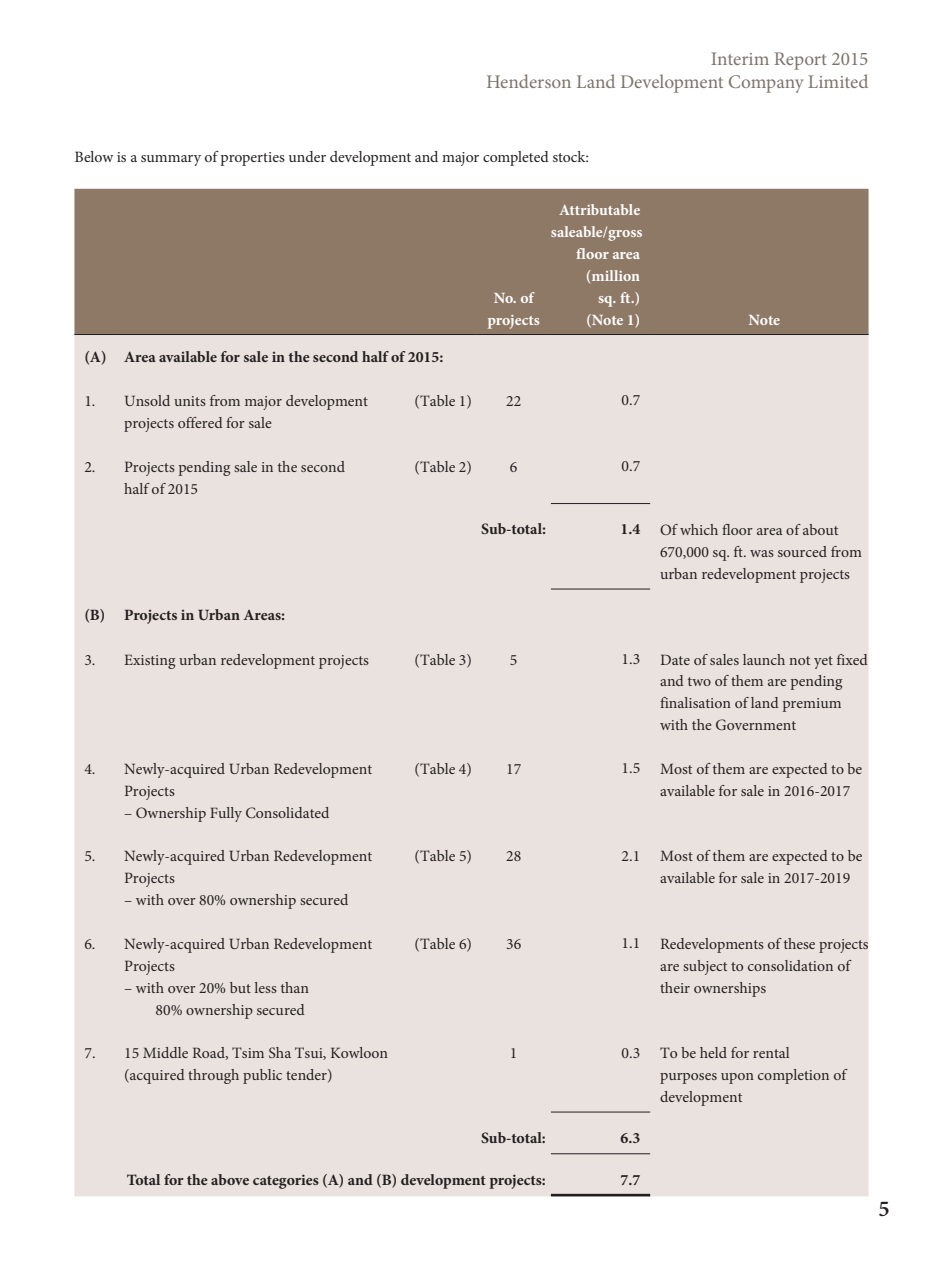
<style>
.page{position:relative;width:943px;height:1265px;background:#fff}
.page>*{position:absolute;margin:0;border:0;box-sizing:border-box;transform-origin:0 0}
.t1{font:600 22.75px "Minion Pro";color:#231f20}
.t2{font:19.25px/22.8px "Minion Pro";color:#7a746d;text-align:right}
.t3{font:15.75px/21.9px "Minion Pro";color:#231f20}
.t4{font:700 15.75px "Minion Pro";color:#231f20}
.t5{font:700 15.75px/21.9px "Minion Pro";color:#fff;text-align:center}
</style>
<div class="page">
<div style="left:74px;top:189px;width:794px;height:145px;background:#8e7866"></div>
<div style="left:74px;top:335px;width:794px;height:861px;background:#eae2df"></div>
<hr style="left:74px;top:334px;width:40px;height:1px;background:#231f20">
<hr style="left:114px;top:334px;width:288px;height:1px;background:#231f20">
<hr style="left:402px;top:334px;width:74px;height:1px;background:#231f20">
<hr style="left:476px;top:334px;width:75px;height:1px;background:#231f20">
<hr style="left:551px;top:334px;width:99px;height:1px;background:#231f20">
<hr style="left:650px;top:334px;width:218px;height:1px;background:#231f20">
<hr style="left:551px;top:503px;width:99px;height:1px;background:#231f20">
<hr style="left:551px;top:589px;width:99px;height:1px;background:#231f20">
<hr style="left:551px;top:1112px;width:99px;height:1px;background:#231f20">
<hr style="left:551px;top:1153px;width:99px;height:1px;background:#231f20">
<hr style="left:551px;top:1194px;width:99px;height:2px;background:#231f20">
<p class="t2" style="left:486px;top:48px;width:384px">Interim Report 2015<br>Henderson Land Development Company Limited</p>
<p class="t3" style="left:74px;top:146px;width:516px">Below is a summary of properties under development and major completed stock:</p>
<p class="t5" style="left:487px;top:287px;width:54px">No. of projects</p>
<p class="t5" style="left:551px;top:199px;width:93px;text-align:right">Attributable saleable/gross floor area (million<br>sq. ft.)<br>(Note 1)</p>
<p class="t5" style="left:748px;top:309px;width:33px">Note</p>
<p class="t4" style="left:84px;top:345px;width:360px">(A) Area available for sale in the second half of 2015:</p>
<p class="t3" style="left:124px;top:390px;width:245px;text-indent:-40px">1. Unsold units from major development projects offered for sale</p>
<p class="t3" style="left:414px;top:390px;width:59px">(Table 1)</p>
<p class="t3" style="left:506px;top:390px;width:17px">22</p>
<p class="t3" style="left:621px;top:389px;width:20px">0.7</p>
<p class="t3" style="left:124px;top:456px;width:222px;text-indent:-40px">2. Projects pending sale in the second half of 2015</p>
<p class="t3" style="left:414px;top:456px;width:59px">(Table 2)</p>
<p class="t3" style="left:510px;top:456px;width:9px">6</p>
<p class="t3" style="left:621px;top:455px;width:20px">0.7</p>
<p class="t4" style="left:481px;top:518px;width:66px">Sub-total:</p>
<p class="t4" style="left:620px;top:518px;width:21px">1.4</p>
<p class="t3" style="left:660px;top:519px;width:203px">Of which floor area of about<br>670,000 sq. ft. was sourced from urban redevelopment projects</p>
<p class="t4" style="left:84px;top:604px;width:202px">(B) Projects in Urban Areas:</p>
<p class="t3" style="left:84px;top:649px;width:286px">3. Existing urban redevelopment projects</p>
<p class="t3" style="left:414px;top:649px;width:59px">(Table 3)</p>
<p class="t3" style="left:510px;top:649px;width:9px">5</p>
<p class="t3" style="left:621px;top:648px;width:20px">1.3</p>
<p class="t3" style="left:660px;top:649px;width:209px">Date of sales launch not yet fixed and two of them are pending finalisation of land premium with the Government</p>
<p class="t3" style="left:124px;top:758px;width:249px;text-indent:-40px">4. Newly-acquired Urban Redevelopment<br>Projects</p>
<p class="t3" style="left:124px;top:802px;width:207px">– Ownership Fully Consolidated</p>
<p class="t3" style="left:414px;top:758px;width:59px">(Table 4)</p>
<p class="t3" style="left:506px;top:758px;width:17px">17</p>
<p class="t3" style="left:621px;top:757px;width:20px">1.5</p>
<p class="t3" style="left:660px;top:758px;width:204px">Most of them are expected to be available for sale in 2016-2017</p>
<p class="t3" style="left:124px;top:846px;width:249px;text-indent:-40px">5. Newly-acquired Urban Redevelopment<br>Projects</p>
<p class="t3" style="left:124px;top:889px;width:226px">– with over 80% ownership secured</p>
<p class="t3" style="left:124px;top:933px;width:249px;text-indent:-40px">6. Newly-acquired Urban Redevelopment<br>Projects</p>
<p class="t3" style="left:124px;top:977px;width:186px;text-align:right">– with over 20% but less than<br>80% ownership secured</p>
<p class="t3" style="left:414px;top:846px;width:59px">(Table 5)</p>
<p class="t3" style="left:506px;top:846px;width:17px">28</p>
<p class="t3" style="left:621px;top:845px;width:20px">2.1</p>
<p class="t3" style="left:660px;top:846px;width:204px">Most of them are expected to be available for sale in 2017-2019</p>
<p class="t3" style="left:414px;top:933px;width:59px">(Table 6)</p>
<p class="t3" style="left:506px;top:933px;width:17px">36</p>
<p class="t3" style="left:621px;top:932px;width:20px">1.1</p>
<p class="t3" style="left:660px;top:933px;width:210px">Redevelopments of these projects are subject to consolidation of their ownerships</p>
<p class="t3" style="left:124px;top:1042px;width:265px;text-indent:-40px">7. 15 Middle Road, Tsim Sha Tsui, Kowloon (acquired through public tender)</p>
<p class="t3" style="left:510px;top:1042px;width:9px">1</p>
<p class="t3" style="left:621px;top:1042px;width:20px">0.3</p>
<p class="t3" style="left:660px;top:1042px;width:187px">To be held for rental purposes upon completion of development</p>
<p class="t4" style="left:481px;top:1127px;width:66px">Sub-total:</p>
<p class="t4" style="left:620px;top:1127px;width:21px">6.3</p>
<p class="t4" style="left:127px;top:1169px;width:420px">Total for the above categories (A) and (B) development projects:</p>
<p class="t4" style="left:620px;top:1169px;width:21px">7.7</p>
<h1 class="t1" style="left:878px;top:1193px;width:13px">5</h1>
</div>
